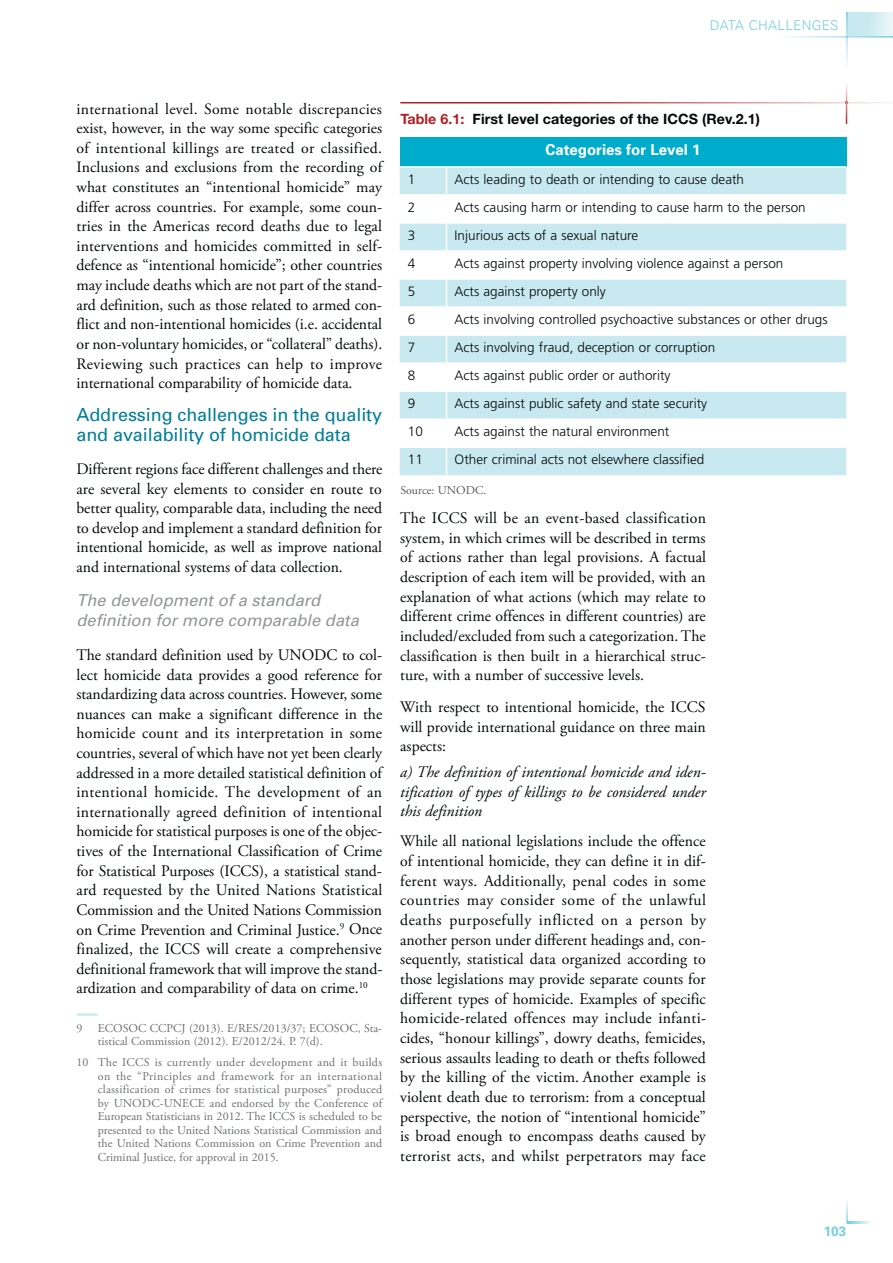
<style>
.page{position:relative;width:893px;height:1263px;background:#fff}
.page>*{position:absolute;margin:0;border:0;box-sizing:border-box;transform-origin:0 0}
.t1{font:18px/19.6px "Univers";letter-spacing:-.005em;color:#007e98}
.t2{font:italic 16.5px/19.6px "Univers";color:#939698}
.t3{font:16.05px/19.6px "Adobe Garamond Pro";letter-spacing:-.005em;color:#040809;text-align:justify}
.t4{font:italic 16.05px/19.6px "Adobe Garamond Pro";color:#040809;text-align:justify}
.t5{font:15.75px/19.6px "Adobe Garamond Pro";letter-spacing:.005em;color:#040809;text-align:justify}
.t6{font:700 15px "Univers";color:#fff}
.t7{font:700 14.25px "Helvetica Neue";letter-spacing:.005em;color:#040809}
.t8{font:300 13.5px "Frutiger";color:#040809}
.t9{font:300 13.5px "Univers";letter-spacing:.02em;color:#74cee1}
.t10{font:700 13.5px "Univers";color:#74cee1}
.t11{font:12px/13.5px "Adobe Garamond Pro";color:#6d6f71}
.t12{font:12px "Adobe Garamond Pro";color:#58595b}
.s1{font-size:16.05px}
.s2{color:#af1f24}
</style>
<div class="page">
<svg style="left:846px;top:1201px;width:25px;height:22px"></svg>
<svg style="left:786px;top:12px;width:107px;height:53px"></svg>
<hr style="left:76px;top:1013px;width:22px;height:3px;background:#c8e9ef">
<div style="left:400px;top:138px;width:446px;height:29px;background:#00accc"></div>
<div style="left:400px;top:168px;width:446px;height:307px;background:#c8e9ef"></div>
<svg style="left:400px;top:196px;width:446px;height:250px"></svg>
<hr style="left:400px;top:166px;width:446px;height:2px;background:#fff">
<hr style="left:400px;top:194px;width:446px;height:2px;background:#fff">
<hr style="left:400px;top:222px;width:446px;height:2px;background:#fff">
<hr style="left:400px;top:250px;width:446px;height:2px;background:#fff">
<hr style="left:400px;top:278px;width:446px;height:2px;background:#fff">
<hr style="left:400px;top:306px;width:446px;height:2px;background:#fff">
<hr style="left:400px;top:334px;width:446px;height:2px;background:#fff">
<hr style="left:400px;top:362px;width:446px;height:2px;background:#fff">
<hr style="left:400px;top:390px;width:446px;height:2px;background:#fff">
<hr style="left:400px;top:418px;width:446px;height:2px;background:#fff">
<hr style="left:400px;top:446px;width:446px;height:2px;background:#fff">
<svg style="left:446px;top:168px;width:1px;height:307px"></svg>
<svg style="left:400px;top:84px;width:488px;height:40px"></svg>
<p class="t9" style="left:710px;top:20px;width:130px">DATA CHALLENGES</p>
<p class="t5" style="left:76px;top:100px;width:307px">international level. Some notable discrepancies exist, however, in the way some specific categories of intentional killings are treated or classified.<br>Inclusions and exclusions from the recording of what constitutes an “intentional homicide” may differ across countries. <span class="s1">For example, some coun-</span></p>
<p class="t3" style="left:76px;top:217px;width:307px">tries in the Americas record deaths due to legal interventions and homicides committed in self&shy;defence as “intentional homicide”; other countries may include deaths which are not part of the stand&shy;ard definition, such as those related to armed con&shy;flict and non-intentional homicides (i.e. accidental or non-voluntary homicides, or “collateral” deaths).<br>Reviewing such practices can help to improve international comparability of homicide data.</p>
<p class="t1" style="left:76px;top:407px;width:307px">Addressing challenges in the quality and availability of homicide data</p>
<p class="t3" style="left:76px;top:460px;width:307px">Different regions face different challenges and there are several key elements to consider en route to better quality, comparable data, including the need to develop and implement a standard definition for intentional homicide, as well as improve national and international systems of data collection.</p>
<p class="t2" style="left:76px;top:592px;width:284px">The development of a standard definition for more comparable data</p>
<p class="t3" style="left:76px;top:646px;width:307px">The standard definition used by UNODC to col&shy;lect homicide data provides a good reference for standardizing data across countries. However, some nuances can make a significant difference in the homicide count and its interpretation in some countries, several of which have not yet been clearly addressed in a more detailed statistical definition of intentional homicide. The development of an internationally agreed definition of intentional homicide for statistical purposes is one of the objec&shy;tives of the International Classification of Crime for Statistical Purposes (ICCS), a statistical stand&shy;ard requested by the United Nations Statistical Commission and the United Nations Commission on Crime Prevention and Criminal Justice.<sup>9</sup> Once finalized, the ICCS will create a comprehensive definitional framework that will improve the stand&shy;ardization and comparability of data on crime.<sup>10</sup></p>
<p class="t11" style="left:76px;top:1022px;width:7px">9</p>
<p class="t11" style="left:98px;top:1022px;width:286px">ECOSOC CCPCJ (2013). E/RES/2013/37; ECOSOC, Sta&shy;tistical Commission (2012). E/2012/24. P. 7(d).</p>
<p class="t11" style="left:98px;top:1057px;width:286px;text-align:justify;text-indent:-21px">10 The ICCS is currently under development and it builds on the “Principles and framework for an international classification of crimes for statistical purposes” produced by UNODC-UNECE and endorsed by the Conference of European Statisticians in 2012. The ICCS is scheduled to be presented to the United Nations Statistical Commission and the United Nations Commission on Crime Prevention and Criminal Justice, for approval in 2015.</p>
<p class="t7" style="left:400px;top:114px;width:361px"><span class="s2">Table 6.1:</span> First level categories of the ICCS (Rev.2.1)</p>
<p class="t6" style="left:545px;top:144px;width:157px">Categories for Level 1</p>
<p class="t8" style="left:408px;top:173px;width:9px">1</p>
<p class="t8" style="left:455px;top:173px;width:291px">Acts leading to death or intending to cause death</p>
<p class="t8" style="left:408px;top:201px;width:9px">2</p>
<p class="t8" style="left:455px;top:201px;width:353px">Acts causing harm or intending to cause harm to the person</p>
<p class="t8" style="left:408px;top:229px;width:9px">3</p>
<p class="t8" style="left:455px;top:229px;width:185px">Injurious acts of a sexual nature</p>
<p class="t8" style="left:408px;top:257px;width:9px">4</p>
<p class="t8" style="left:455px;top:257px;width:330px">Acts against property involving violence against a person</p>
<p class="t8" style="left:408px;top:286px;width:9px">5</p>
<p class="t8" style="left:455px;top:286px;width:153px">Acts against property only</p>
<p class="t8" style="left:408px;top:314px;width:9px">6</p>
<p class="t8" style="left:455px;top:314px;width:375px">Acts involving controlled psychoactive substances or other drugs</p>
<p class="t8" style="left:408px;top:342px;width:9px">7</p>
<p class="t8" style="left:455px;top:342px;width:262px">Acts involving fraud, deception or corruption</p>
<p class="t8" style="left:408px;top:370px;width:9px">8</p>
<p class="t8" style="left:455px;top:370px;width:217px">Acts against public order or authority</p>
<p class="t8" style="left:408px;top:398px;width:9px">9</p>
<p class="t8" style="left:455px;top:398px;width:254px">Acts against public safety and state security</p>
<p class="t8" style="left:408px;top:426px;width:17px">10</p>
<p class="t8" style="left:455px;top:426px;width:216px">Acts against the natural environment</p>
<p class="t8" style="left:408px;top:454px;width:17px">11</p>
<p class="t8" style="left:455px;top:454px;width:251px">Other criminal acts not elsewhere classified</p>
<p class="t12" style="left:400px;top:485px;width:88px">Source: UNODC.</p>
<p class="t3" style="left:400px;top:509px;width:307px">The ICCS will be an event-based classification system, in which crimes will be described in terms of actions rather than legal provisions. A factual description of each item will be provided, with an explanation of what actions (which may relate to different crime offences in different countries) are included/excluded from such a categorization. The classification is then built in a hierarchical struc&shy;ture, with a number of successive levels.</p>
<p class="t3" style="left:400px;top:698px;width:307px">With respect to intentional homicide, the ICCS will provide international guidance on three main aspects:</p>
<p class="t4" style="left:400px;top:763px;width:307px">a) The definition of intentional homicide and iden&shy;tification of types of killings to be considered under this definition</p>
<p class="t3" style="left:400px;top:832px;width:307px">While all national legislations include the offence of intentional homicide, they can define it in dif&shy;ferent ways. Additionally, penal codes in some countries may consider some of the unlawful deaths purposefully inflicted on a person by another person under different headings and, con&shy;sequently, statistical data organized according to those legislations may provide separate counts for different types of homicide. Examples of specific homicide-related offences may include infanti&shy;cides, “honour killings”, dowry deaths, femicides, serious assaults leading to death or thefts followed by the killing of the victim. Another example is violent death due to terrorism: from a conceptual perspective, the notion of “intentional homicide” is broad enough to encompass deaths caused by terrorist acts, and whilst perpetrators may face</p>
<p class="t10" style="left:824px;top:1226px;width:24px">103</p>
</div>
